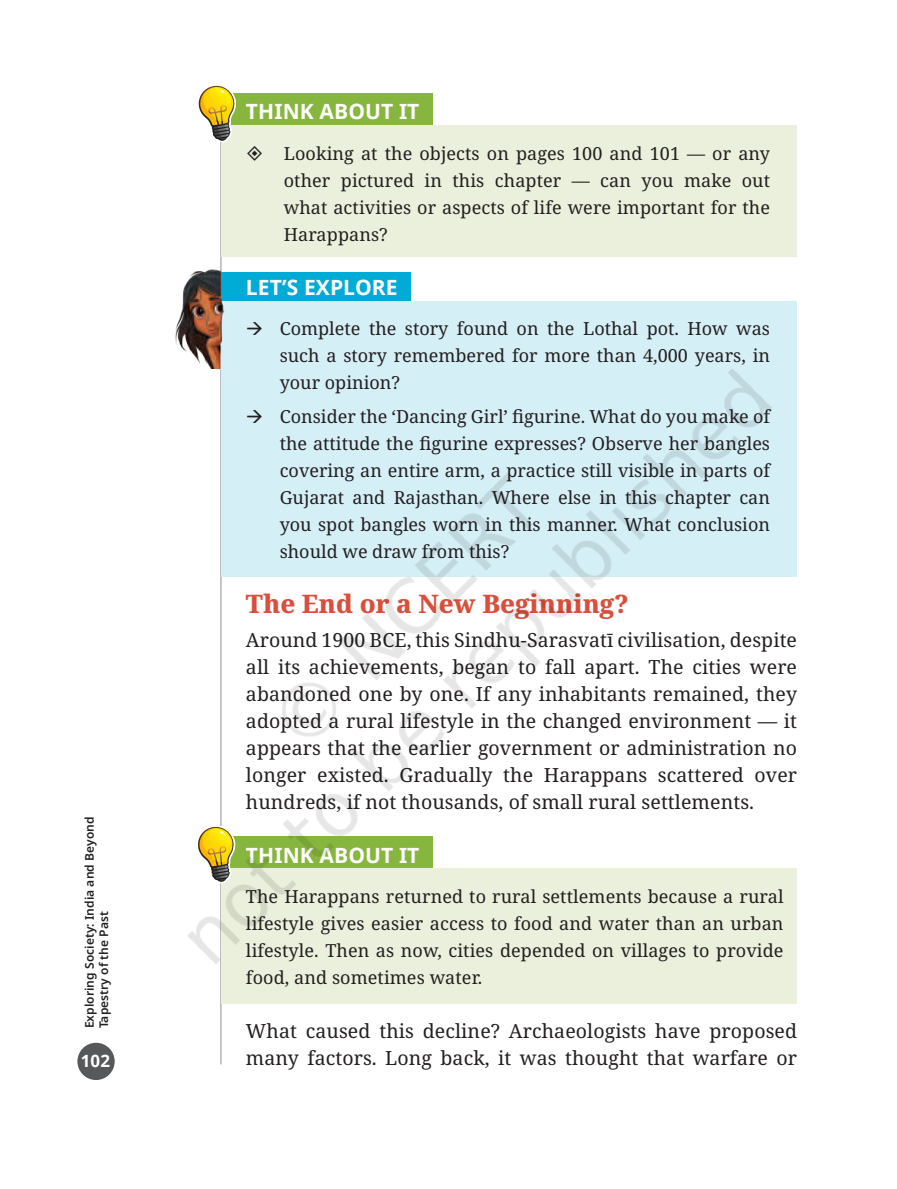
<style>
.page{position:relative;width:897px;height:1189px;background:#fff}
.page>*{position:absolute;margin:0;border:0;box-sizing:border-box;transform-origin:0 0}
.t1{font:800 25.5px "Noto Serif";color:#d8503d}
.t2{font:700 21px "Noto Sans";letter-spacing:.005em;color:#fff}
.t3{font:19.5px/27px "Noto Serif";letter-spacing:.005em;color:#231f20;text-align:justify}
.t4{font:18px/27px "Noto Serif";color:#231f20;text-align:justify}
.t5{font:700 16.8px "Noto Sans";color:#fff}
.t6{font:600 12px/14.4px "Noto Sans";letter-spacing:.005em;color:#231f20}
</style>
<div class="page">
<img style="left:77px;top:85px;width:720px;height:995px">
<img style="left:83px;top:292px;width:706px;height:706px">
<svg style="left:247px;top:146px;width:15px;height:15px"></svg>
<svg style="left:247px;top:322px;width:15px;height:13px"></svg>
<svg style="left:247px;top:410px;width:15px;height:13px"></svg>
<p class="t6" style="left:82px;top:1028px;width:213px;rotate:-90deg">Exploring Society: India and Beyond<br>Tapestry of the Past</p>
<p class="t5" style="left:81px;top:1049px;width:31px">102</p>
<p class="t2" style="left:246px;top:97px;width:175px">THINK ABOUT IT</p>
<p class="t4" style="left:284px;top:140px;width:488px">Looking at the objects on pages 100 and 101 — or any other pictured in this chapter — can you make out what activities or aspects of life were important for the Harappans?</p>
<p class="t2" style="left:246px;top:272px;width:153px">LET’S EXPLORE</p>
<p class="t4" style="left:280px;top:316px;width:492px">Complete the story found on the Lothal pot. How was such a story remembered for more than 4,000 years, in your opinion?</p>
<p class="t4" style="left:280px;top:404px;width:492px">Consider the ‘Dancing Girl’ figurine. What do you make of the attitude the figurine expresses? Observe her bangles covering an entire arm, a practice still visible in parts of Gujarat and Rajasthan. Where else in this chapter can you spot bangles worn in this manner. What conclusion should we draw from this?</p>
<h1 class="t1" style="left:246px;top:586px;width:384px">The End or a New Beginning?</h1>
<p class="t3" style="left:246px;top:627px;width:552px">Around 1900 BCE, this Sindhu-Sarasvatī civilisation, despite all its achievements, began to fall apart. The cities were abandoned one by one. If any inhabitants remained, they adopted a rural lifestyle in the changed environment — it appears that the earlier government or administration no longer existed. Gradually the Harappans scattered over hundreds, if not thousands, of small rural settlements.</p>
<p class="t2" style="left:246px;top:840px;width:175px">THINK ABOUT IT</p>
<p class="t4" style="left:246px;top:884px;width:539px">The Harappans returned to rural settlements because a rural lifestyle gives easier access to food and water than an urban lifestyle. Then as now, cities depended on villages to provide food, and sometimes water.</p>
<p class="t3" style="left:246px;top:1018px;width:552px">What caused this decline? Archaeologists have proposed many factors. Long back, it was thought that warfare or</p>
</div>
